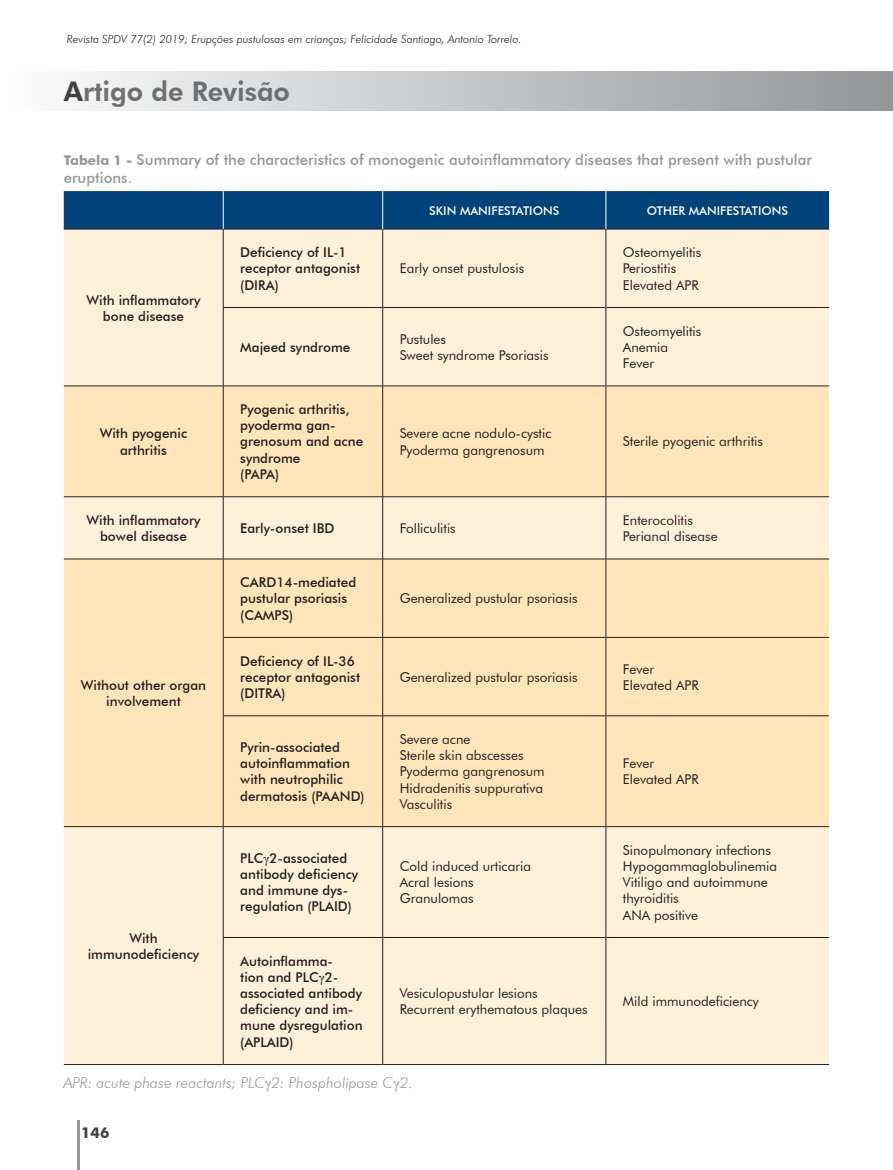
<style>
.page{position:relative;width:893px;height:1170px;background:#fff}
.page>*{position:absolute;margin:0;border:0;box-sizing:border-box;transform-origin:0 0}
.t1{font:800 27px "Futura BT";color:#6d6f71}
.t2{font:500 15px/18px "Futura BT";color:#949698}
.t3{font:italic 300 15px "Futura BT";color:#949698}
.t4{font:700 15px "Futura BT";color:#414142}
.t5{font:13.5px/16.2px "Futura BT";color:#231f20}
.t6{font:500 13.5px/16.2px "Futura BT";color:#231f20}
.t7{font:500 12px "Futura BT";color:#fff}
.t8{font:italic 300 11.25px "Futura BT";color:#231f20}
.s1{color:#414142}
.s2{font-weight:700;font-size:13.5px}
.s3{font-family:"Times New Roman";font-weight:400}
.s4{font-family:"Times New Roman";font-weight:400;font-style:normal}
.s5{font-style:normal}
</style>
<div class="page">
<hr style="left:77px;top:1120px;width:3px;height:49px;background:#949698">
<div style="left:0;top:72px;width:893px;height:38px;background:linear-gradient(to right,#fdfdfd,#939598)"></div>
<div style="left:64px;top:191px;width:765px;height:38px;background:#00427a"></div>
<div style="left:64px;top:230px;width:765px;height:834px;background:#fff1d9"></div>
<svg style="left:64px;top:386px;width:765px;height:440px;background:#fde5bc"></svg>
<hr style="left:64px;top:229px;width:159px;height:1px;background:#231f20">
<hr style="left:223px;top:229px;width:160px;height:1px;background:#231f20">
<hr style="left:383px;top:229px;width:223px;height:1px;background:#231f20">
<hr style="left:606px;top:229px;width:223px;height:1px;background:#231f20">
<hr style="left:223px;top:307px;width:160px;height:1px;background:#231f20">
<hr style="left:383px;top:307px;width:223px;height:1px;background:#231f20">
<hr style="left:606px;top:307px;width:223px;height:1px;background:#231f20">
<hr style="left:64px;top:385px;width:159px;height:1px;background:#231f20">
<hr style="left:223px;top:385px;width:160px;height:1px;background:#231f20">
<hr style="left:383px;top:385px;width:223px;height:1px;background:#231f20">
<hr style="left:606px;top:385px;width:223px;height:1px;background:#231f20">
<hr style="left:64px;top:496px;width:159px;height:1px;background:#231f20">
<hr style="left:223px;top:496px;width:160px;height:1px;background:#231f20">
<hr style="left:383px;top:496px;width:223px;height:1px;background:#231f20">
<hr style="left:606px;top:496px;width:223px;height:1px;background:#231f20">
<hr style="left:64px;top:558px;width:159px;height:1px;background:#231f20">
<hr style="left:223px;top:558px;width:160px;height:1px;background:#231f20">
<hr style="left:383px;top:558px;width:223px;height:1px;background:#231f20">
<hr style="left:606px;top:558px;width:223px;height:1px;background:#231f20">
<hr style="left:223px;top:637px;width:160px;height:1px;background:#231f20">
<hr style="left:383px;top:637px;width:223px;height:1px;background:#231f20">
<hr style="left:606px;top:637px;width:223px;height:1px;background:#231f20">
<hr style="left:223px;top:715px;width:160px;height:1px;background:#231f20">
<hr style="left:383px;top:715px;width:223px;height:1px;background:#231f20">
<hr style="left:606px;top:715px;width:223px;height:1px;background:#231f20">
<hr style="left:64px;top:826px;width:159px;height:1px;background:#231f20">
<hr style="left:223px;top:826px;width:160px;height:1px;background:#231f20">
<hr style="left:383px;top:826px;width:223px;height:1px;background:#231f20">
<hr style="left:606px;top:826px;width:223px;height:1px;background:#231f20">
<hr style="left:223px;top:937px;width:160px;height:1px;background:#231f20">
<hr style="left:383px;top:937px;width:223px;height:1px;background:#231f20">
<hr style="left:606px;top:937px;width:223px;height:1px;background:#231f20">
<hr style="left:606px;top:229px;width:1px;height:78px;background:#231f20">
<hr style="left:606px;top:307px;width:1px;height:79px;background:#231f20">
<hr style="left:606px;top:386px;width:1px;height:110px;background:#231f20">
<hr style="left:606px;top:496px;width:1px;height:63px;background:#231f20">
<hr style="left:606px;top:559px;width:1px;height:78px;background:#231f20">
<hr style="left:606px;top:637px;width:1px;height:78px;background:#231f20">
<hr style="left:606px;top:715px;width:1px;height:111px;background:#231f20">
<hr style="left:606px;top:826px;width:1px;height:111px;background:#231f20">
<hr style="left:606px;top:937px;width:1px;height:127px;background:#231f20">
<hr style="left:223px;top:229px;width:1px;height:78px;background:#231f20">
<hr style="left:223px;top:308px;width:1px;height:78px;background:#231f20">
<hr style="left:223px;top:386px;width:1px;height:110px;background:#231f20">
<hr style="left:223px;top:497px;width:1px;height:61px;background:#231f20">
<hr style="left:223px;top:559px;width:1px;height:78px;background:#231f20">
<hr style="left:223px;top:637px;width:1px;height:78px;background:#231f20">
<hr style="left:223px;top:716px;width:1px;height:110px;background:#231f20">
<hr style="left:223px;top:826px;width:1px;height:111px;background:#231f20">
<hr style="left:223px;top:937px;width:1px;height:127px;background:#231f20">
<hr style="left:64px;top:1064px;width:159px;height:1px;background:#231f20">
<hr style="left:223px;top:1064px;width:160px;height:1px;background:#231f20">
<hr style="left:383px;top:1064px;width:223px;height:1px;background:#231f20">
<hr style="left:606px;top:1064px;width:223px;height:1px;background:#231f20">
<hr style="left:223px;top:191px;width:1px;height:38px;background:#fff">
<hr style="left:382px;top:191px;width:1px;height:38px;background:#fff">
<hr style="left:605px;top:191px;width:1px;height:38px;background:#fff">
<hr style="left:382px;top:229px;width:1px;height:78px;background:#231f20">
<hr style="left:382px;top:308px;width:1px;height:78px;background:#231f20">
<hr style="left:382px;top:386px;width:1px;height:110px;background:#231f20">
<hr style="left:382px;top:497px;width:1px;height:61px;background:#231f20">
<hr style="left:382px;top:559px;width:1px;height:78px;background:#231f20">
<hr style="left:382px;top:637px;width:1px;height:78px;background:#231f20">
<hr style="left:382px;top:716px;width:1px;height:110px;background:#231f20">
<hr style="left:382px;top:826px;width:1px;height:111px;background:#231f20">
<hr style="left:382px;top:937px;width:1px;height:127px;background:#231f20">
<p class="t8" style="left:67px;top:32px;width:456px">Revista SPDV 77(2) 2019; Erupções pustulosas em crianças; Felicidade Santiago, Antonio Torrelo.</p>
<h1 class="t1" style="left:64px;top:75px;width:228px"><span class="s1">A</span>rtigo de Revisão</h1>
<p class="t2" style="left:64px;top:150px;width:750px"><span class="s2">Tabela 1 -</span> Summary of the characteristics of monogenic autoinflammatory diseases that present with pustular eruptions.</p>
<p class="t7" style="left:429px;top:203px;width:132px">SKIN MANIFESTATIONS</p>
<p class="t7" style="left:647px;top:203px;width:143px">OTHER MANIFESTATIONS</p>
<p class="t6" style="left:86px;top:291px;width:116px;text-align:center">With inflammatory bone disease</p>
<p class="t6" style="left:100px;top:425px;width:89px;text-align:center">With pyogenic arthritis</p>
<p class="t6" style="left:240px;top:244px;width:121px">Deficiency of IL-1 receptor antagonist (DIRA)</p>
<p class="t5" style="left:400px;top:260px;width:126px">Early onset pustulosis</p>
<p class="t5" style="left:623px;top:244px;width:80px">Osteomyelitis<br>Periostitis<br>Elevated APR</p>
<p class="t6" style="left:240px;top:339px;width:112px">Majeed syndrome</p>
<p class="t5" style="left:400px;top:331px;width:150px">Pustules<br>Sweet syndrome Psoriasis</p>
<p class="t5" style="left:623px;top:322px;width:80px">Osteomyelitis<br>Anemia<br>Fever</p>
<p class="t6" style="left:240px;top:401px;width:124px">Pyogenic arthritis, pyoderma gan&shy;grenosum and acne syndrome<br>(PAPA)</p>
<p class="t5" style="left:400px;top:425px;width:153px">Severe acne nodulo-cystic<br>Pyoderma gangrenosum</p>
<p class="t5" style="left:623px;top:433px;width:142px">Sterile pyogenic arthritis</p>
<p class="t6" style="left:86px;top:512px;width:116px;text-align:center">With inflammatory bowel disease</p>
<p class="t6" style="left:240px;top:520px;width:96px">Early-onset IBD</p>
<p class="t5" style="left:400px;top:520px;width:58px">Folliculitis</p>
<p class="t5" style="left:623px;top:512px;width:96px">Enterocolitis<br>Perianal disease</p>
<p class="t6" style="left:81px;top:676px;width:127px;text-align:center">Without other organ involvement</p>
<p class="t6" style="left:88px;top:929px;width:113px;text-align:center">With immunodeficiency</p>
<p class="t6" style="left:240px;top:574px;width:117px">CARD14-mediated pustular psoriasis (CAMPS)</p>
<p class="t6" style="left:240px;top:652px;width:121px">Deficiency of IL-36 receptor antagonist (DITRA)</p>
<p class="t5" style="left:400px;top:590px;width:179px">Generalized pustular psoriasis</p>
<p class="t5" style="left:400px;top:668px;width:179px">Generalized pustular psoriasis</p>
<p class="t5" style="left:623px;top:660px;width:77px">Fever<br>Elevated APR</p>
<p class="t6" style="left:240px;top:739px;width:126px">Pyrin-associated autoinflammation with neutrophilic dermatosis (PAAND)</p>
<p class="t5" style="left:400px;top:730px;width:146px">Severe acne<br>Sterile skin abscesses<br>Pyoderma gangrenosum<br>Hidradenitis suppurativa<br>Vasculitis</p>
<p class="t6" style="left:240px;top:849px;width:120px">PLC<span class="s3">γ</span>2-associated antibody deficiency and immune dys&shy;regulation (PLAID)</p>
<p class="t5" style="left:400px;top:857px;width:133px">Cold induced urticaria<br>Acral lesions<br>Granulomas</p>
<p class="t5" style="left:623px;top:755px;width:77px">Fever<br>Elevated APR</p>
<p class="t5" style="left:623px;top:841px;width:156px">Sinopulmonary infections<br>Hypogammaglobulinemia<br>Vitiligo and autoimmune thyroiditis<br>ANA positive</p>
<p class="t6" style="left:240px;top:952px;width:124px">Autoinflamma-<br>tion and PLC<span class="s3">γ</span>2- associated antibody deficiency and im&shy;mune dysregulation (APLAID)</p>
<p class="t5" style="left:400px;top:984px;width:189px">Vesiculopustular lesions<br>Recurrent erythematous plaques</p>
<p class="t5" style="left:623px;top:993px;width:137px">Mild immunodeficiency</p>
<p class="t3" style="left:64px;top:1073px;width:350px">APR: acute phase reactants; PLC<span class="s4">γ</span>2: Phospholipase C<span class="s4">γ</span>2<span class="s5">.</span></p>
<p class="t4" style="left:81px;top:1123px;width:30px">146</p>
</div>
